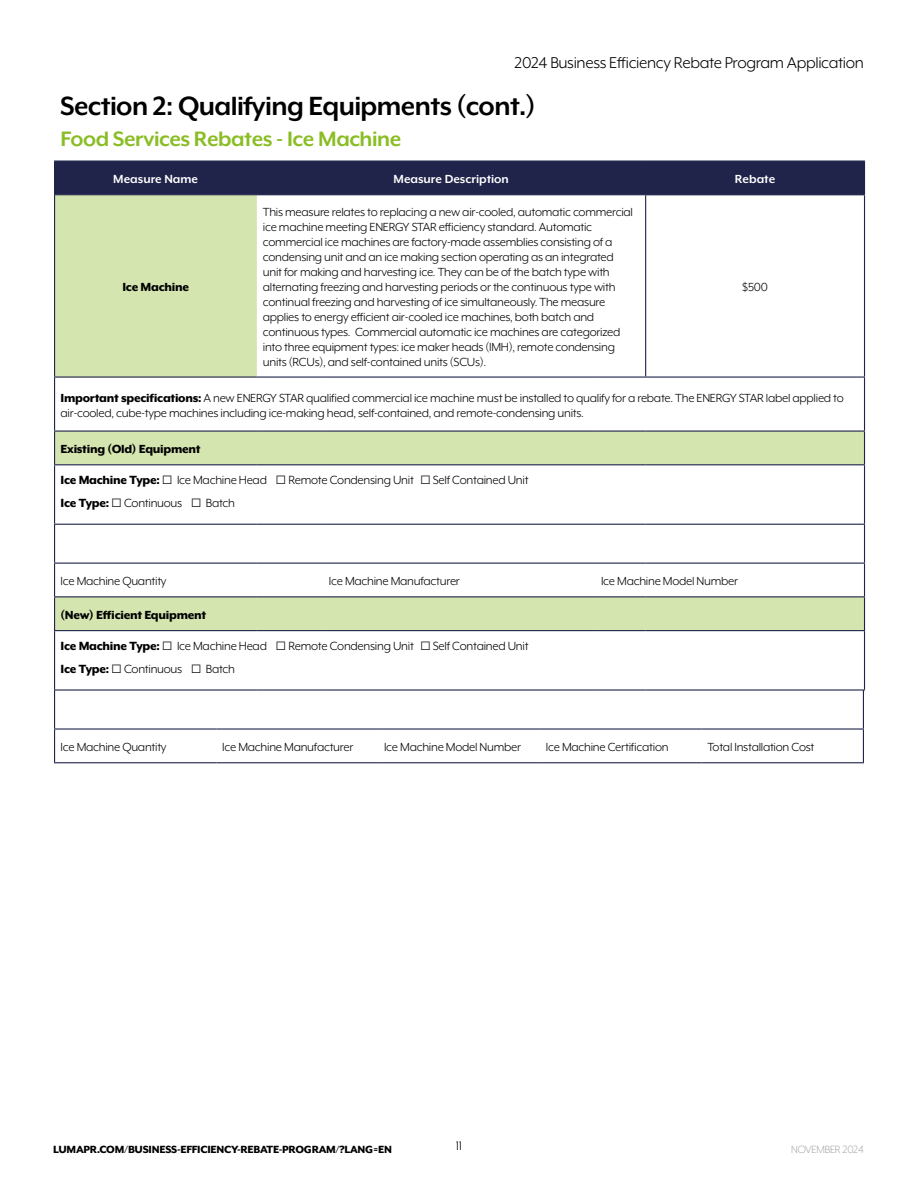
<style>
.page{position:relative;width:918px;height:1188px;background:#fff}
.page>*{position:absolute;margin:0;border:0;box-sizing:border-box;transform-origin:0 0}
.t1{font:700 30.3px "Mr Eaves XL Mod OT";letter-spacing:-.02em;color:#000}
.t2{font:700 24px "Mr Eaves XL Mod OT";letter-spacing:-.02em;color:#89bd23}
.t3{font:18px "Mr Eaves XL Mod OT";letter-spacing:-.02em;color:#000}
.t4{font:14.25px "Mr Eaves XL Mod OT";color:#000}
.t5{font:13.65px/23.2px "Mr Eaves XL Mod OT";letter-spacing:-.02em;color:#000}
.t6{font:13.5px/15px "Mr Eaves XL Mod OT";letter-spacing:-.02em;color:#000}
.t7{font:800 13.5px "Mr Eaves XL Mod OT";letter-spacing:-.02em;color:#000}
.t8{font:700 13.5px "Mr Eaves XL Mod OT";color:#fff}
.t9{font:800 12px "Mr Eaves XL Mod OT";letter-spacing:-.02em;color:#000}
.t10{font:300 12px "Mr Eaves XL Mod OT";letter-spacing:-.02em;color:#878787}
.s1{font-weight:800}
.s2{font-family:"Arial";font-size:18.15px}
</style>
<div class="page">
<div style="left:55px;top:162px;width:809px;height:32px;background:#20244a"></div>
<svg style="left:55px;top:195px;width:809px;height:269px"></svg>
<svg style="left:55px;top:465px;width:809px;height:224px"></svg>
<hr style="left:864px;top:162px;width:1px;height:32px;background:#20244a">
<hr style="left:55px;top:194px;width:202px;height:1px;background:#20244a">
<hr style="left:257px;top:194px;width:66px;height:1px;background:#20244a">
<hr style="left:323px;top:194px;width:272px;height:1px;background:#20244a">
<hr style="left:595px;top:194px;width:50px;height:1px;background:#20244a">
<hr style="left:645px;top:194px;width:220px;height:1px;background:#20244a">
<hr style="left:645px;top:195px;width:1px;height:182px;background:#20244a">
<hr style="left:864px;top:195px;width:1px;height:182px;background:#20244a">
<hr style="left:54px;top:377px;width:203px;height:1px;background:#20244a">
<hr style="left:257px;top:377px;width:66px;height:1px;background:#20244a">
<hr style="left:323px;top:377px;width:272px;height:1px;background:#20244a">
<hr style="left:595px;top:377px;width:51px;height:1px;background:#20244a">
<hr style="left:646px;top:377px;width:219px;height:1px;background:#20244a">
<hr style="left:864px;top:378px;width:1px;height:53px;background:#20244a">
<hr style="left:54px;top:431px;width:203px;height:1px;background:#20244a">
<hr style="left:257px;top:431px;width:66px;height:1px;background:#20244a">
<hr style="left:323px;top:431px;width:272px;height:1px;background:#20244a">
<hr style="left:595px;top:431px;width:51px;height:1px;background:#20244a">
<hr style="left:646px;top:431px;width:219px;height:1px;background:#20244a">
<hr style="left:864px;top:432px;width:1px;height:32px;background:#20244a">
<hr style="left:54px;top:464px;width:203px;height:1px;background:#20244a">
<hr style="left:257px;top:464px;width:66px;height:1px;background:#20244a">
<hr style="left:323px;top:464px;width:272px;height:1px;background:#20244a">
<hr style="left:595px;top:464px;width:51px;height:1px;background:#20244a">
<hr style="left:646px;top:464px;width:219px;height:1px;background:#20244a">
<hr style="left:864px;top:465px;width:1px;height:59px;background:#20244a">
<hr style="left:54px;top:524px;width:203px;height:1px;background:#20244a">
<hr style="left:257px;top:524px;width:66px;height:1px;background:#20244a">
<hr style="left:323px;top:524px;width:272px;height:1px;background:#20244a">
<hr style="left:595px;top:524px;width:51px;height:1px;background:#20244a">
<hr style="left:646px;top:524px;width:219px;height:1px;background:#20244a">
<hr style="left:864px;top:525px;width:1px;height:38px;background:#20244a">
<hr style="left:54px;top:563px;width:203px;height:1px;background:#20244a">
<hr style="left:257px;top:563px;width:66px;height:1px;background:#20244a">
<hr style="left:323px;top:563px;width:272px;height:1px;background:#20244a">
<hr style="left:595px;top:563px;width:51px;height:1px;background:#20244a">
<hr style="left:646px;top:563px;width:219px;height:1px;background:#20244a">
<hr style="left:864px;top:564px;width:1px;height:32px;background:#20244a">
<hr style="left:864px;top:597px;width:1px;height:33px;background:#20244a">
<hr style="left:864px;top:631px;width:1px;height:58px;background:#20244a">
<hr style="left:54px;top:161px;width:203px;height:1px;background:#20244a">
<hr style="left:54px;top:162px;width:1px;height:33px;background:#20244a">
<hr style="left:257px;top:161px;width:66px;height:1px;background:#20244a">
<hr style="left:323px;top:161px;width:272px;height:1px;background:#20244a">
<hr style="left:595px;top:161px;width:51px;height:1px;background:#20244a">
<hr style="left:646px;top:161px;width:219px;height:1px;background:#20244a">
<hr style="left:54px;top:195px;width:1px;height:182px;background:#20244a">
<hr style="left:54px;top:378px;width:1px;height:53px;background:#20244a">
<hr style="left:54px;top:432px;width:1px;height:32px;background:#20244a">
<hr style="left:54px;top:465px;width:1px;height:59px;background:#20244a">
<hr style="left:54px;top:525px;width:1px;height:38px;background:#20244a">
<hr style="left:54px;top:564px;width:1px;height:32px;background:#20244a">
<hr style="left:54px;top:596px;width:203px;height:1px;background:#20244a">
<hr style="left:54px;top:597px;width:1px;height:33px;background:#20244a">
<hr style="left:257px;top:596px;width:66px;height:1px;background:#20244a">
<hr style="left:323px;top:596px;width:272px;height:1px;background:#20244a">
<hr style="left:595px;top:596px;width:51px;height:1px;background:#20244a">
<hr style="left:646px;top:596px;width:219px;height:1px;background:#20244a">
<hr style="left:54px;top:630px;width:203px;height:1px;background:#20244a">
<hr style="left:54px;top:631px;width:1px;height:58px;background:#20244a">
<hr style="left:257px;top:630px;width:66px;height:1px;background:#20244a">
<hr style="left:323px;top:630px;width:272px;height:1px;background:#20244a">
<hr style="left:595px;top:630px;width:51px;height:1px;background:#20244a">
<hr style="left:646px;top:630px;width:219px;height:1px;background:#20244a">
<hr style="left:54px;top:689px;width:203px;height:2px;background:#20244a">
<hr style="left:257px;top:689px;width:66px;height:2px;background:#20244a">
<hr style="left:323px;top:689px;width:272px;height:2px;background:#20244a">
<hr style="left:595px;top:689px;width:51px;height:2px;background:#20244a">
<hr style="left:646px;top:689px;width:219px;height:2px;background:#20244a">
<hr style="left:54px;top:690px;width:1px;height:38px;background:#20244a">
<hr style="left:54px;top:730px;width:1px;height:32px;background:#20244a">
<hr style="left:54px;top:728px;width:162px;height:2px;background:#20244a">
<hr style="left:216px;top:728px;width:162px;height:2px;background:#20244a">
<hr style="left:378px;top:728px;width:162px;height:2px;background:#20244a">
<hr style="left:540px;top:728px;width:162px;height:2px;background:#20244a">
<hr style="left:702px;top:728px;width:162px;height:2px;background:#20244a">
<hr style="left:54px;top:762px;width:162px;height:1px;background:#20244a">
<hr style="left:216px;top:762px;width:162px;height:1px;background:#20244a">
<hr style="left:378px;top:762px;width:162px;height:1px;background:#20244a">
<hr style="left:540px;top:762px;width:162px;height:1px;background:#20244a">
<hr style="left:702px;top:762px;width:162px;height:1px;background:#20244a">
<hr style="left:863px;top:690px;width:1px;height:38px;background:#20244a">
<hr style="left:863px;top:730px;width:1px;height:32px;background:#20244a">
<h3 class="t3" style="left:515px;top:53px;width:351px">2024 Business Efficiency Rebate Program Application</h3>
<h1 class="t1" style="left:60px;top:89px;width:477px">Section 2: Qualifying Equipments (cont.)</h1>
<h2 class="t2" style="left:61px;top:125px;width:342px">Food Services Rebates - Ice Machine</h2>
<p class="t8" style="left:113px;top:172px;width:86px">Measure Name</p>
<p class="t8" style="left:394px;top:172px;width:117px">Measure Description</p>
<p class="t8" style="left:735px;top:172px;width:42px">Rebate</p>
<p class="t7" style="left:122px;top:280px;width:68px">Ice Machine</p>
<p class="t6" style="left:263px;top:205px;width:372px">This measure relates to replacing a new air-cooled, automatic commercial ice machine meeting ENERGY STAR efficiency standard. Automatic commercial ice machines are factory-made assemblies consisting of a condensing unit and an ice making section operating as an integrated unit for making and harvesting ice. They can be of the batch type with alternating freezing and harvesting periods or the continuous type with continual freezing and harvesting of ice simultaneously. The measure applies to energy efficient air-cooled ice machines, both batch and continuous types. Commercial automatic ice machines are categorized into three equipment types: ice maker heads (IMH), remote condensing units (RCUs), and self-contained units (SCUs).</p>
<p class="t6" style="left:742px;top:280px;width:27px">$500</p>
<p class="t6" style="left:61px;top:390px;width:785px"><span class="s1">Important specifications:</span> A new ENERGY STAR qualified commercial ice machine must be installed to qualify for a rebate. The ENERGY STAR label applied to air-cooled, cube-type machines including ice-making head, self-contained, and remote-condensing units.</p>
<p class="t7" style="left:61px;top:442px;width:142px">Existing (Old) Equipment</p>
<p class="t5" style="left:61px;top:468px;width:469px"><span class="s1">Ice Machine Type:</span> <span class="s2">□</span> Ice Machine Head □<span class="s2">□</span> Remote Condensing Unit□<span class="s2">□</span> Self Contained Unit<br><span class="s1">Ice Type:</span> <span class="s2">□</span> Continuous □<span class="s2">□</span> Batch</p>
<p class="t6" style="left:61px;top:574px;width:108px">Ice Machine Quantity</p>
<p class="t6" style="left:329px;top:574px;width:133px">Ice Machine Manufacturer</p>
<p class="t6" style="left:601px;top:574px;width:139px">Ice Machine Model Number</p>
<p class="t7" style="left:61px;top:607px;width:147px">(New) Efficient Equipment</p>
<p class="t5" style="left:61px;top:634px;width:469px"><span class="s1">Ice Machine Type:</span> <span class="s2">□</span> Ice Machine Head □<span class="s2">□</span> Remote Condensing Unit□<span class="s2">□</span> Self Contained Unit<br><span class="s1">Ice Type:</span> <span class="s2">□</span> Continuous □<span class="s2">□</span> Batch</p>
<p class="t6" style="left:61px;top:740px;width:108px">Ice Machine Quantity</p>
<p class="t6" style="left:222px;top:740px;width:133px">Ice Machine Manufacturer</p>
<p class="t6" style="left:384px;top:740px;width:139px">Ice Machine Model Number</p>
<p class="t6" style="left:546px;top:740px;width:124px">Ice Machine Certification</p>
<p class="t6" style="left:708px;top:740px;width:108px">Total Installation Cost</p>
<p class="t9" style="left:53px;top:1143px;width:340px">LUMAPR.COM/BUSINESS-EFFICIENCY-REBATE-PROGRAM/?LANG=EN</p>
<p class="t4" style="left:456px;top:1138px;width:8px">11</p>
<p class="t10" style="left:791px;top:1143px;width:74px">NOVEMBER 2024</p>
</div>
